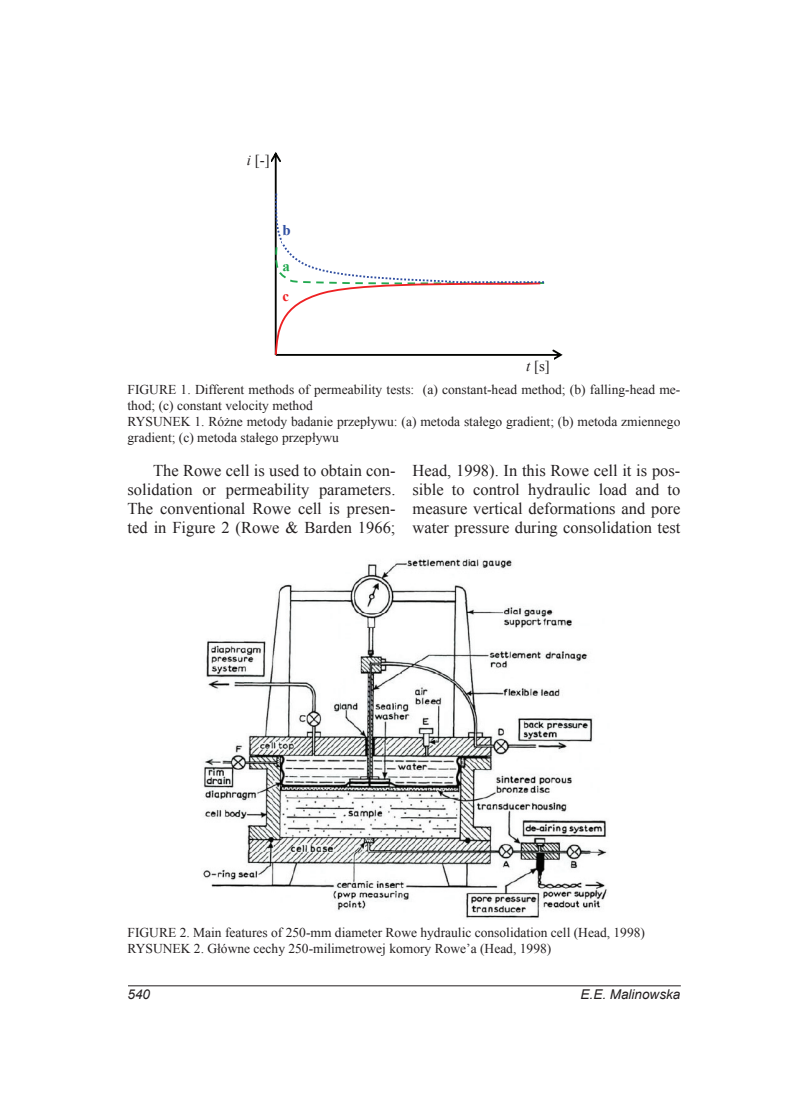
<style>
.page{position:relative;width:808px;height:1106px;background:#fff}
.page>*{position:absolute;margin:0;border:0;box-sizing:border-box;transform-origin:0 0}
.t1{font:16.5px/18.8px "Times New Roman";color:#231f20;text-align:justify}
.t2{font:14.85px "Times New Roman";color:#231f20}
.t3{font:700 14.85px "Times New Roman";color:#22a950}
.t4{font:700 14.85px "Times New Roman";color:#2f4ea1}
.t5{font:700 14.85px "Times New Roman";color:#ee2123}
.t6{font:13.5px/15.8px "Times New Roman";color:#231f20}
.t7{font:italic 13.5px "Arial";color:#231f20}
.s1{font-style:italic}
</style>
<div class="page">
<hr style="left:128px;top:985px;width:553px;height:1px;background:#231f20">
<svg style="left:271px;top:152px;width:292px;height:208px"></svg>
<div style="left:283px;top:221px;width:14px;height:21px;background:#fff"></div>
<div style="left:283px;top:287px;width:12px;height:16px;background:#fff"></div>
<img style="left:203px;top:559px;width:404px;height:359px">
<p class="t2" style="left:247px;top:152px;width:24px"><span class="s1">i</span> [-]</p>
<p class="t4" style="left:283px;top:222px;width:10px">b</p>
<p class="t3" style="left:283px;top:258px;width:9px">a</p>
<p class="t5" style="left:283px;top:288px;width:8px">c</p>
<p class="t2" style="left:526px;top:358px;width:25px"><span class="s1">t</span> [s]</p>
<p class="t6" style="left:128px;top:382px;width:554px">FIGURE 1. Different methods of permeability tests: (a) constant-head method; (b) falling-head me&shy;thod; (c) constant velocity method<br>RYSUNEK 1. Różne metody badanie przepływu: (a) metoda stałego gradient; (b) metoda zmiennego gradient; (c) metoda stałego przepływu</p>
<p class="t1" style="left:128px;top:461px;width:269px;text-indent:26px">The Rowe cell is used to obtain con&shy;solidation or permeability parameters.<br>The conventional Rowe cell is presen&shy;ted in Figure 2 (Rowe &amp; Barden 1966;</p>
<p class="t1" style="left:412px;top:461px;width:269px">Head, 1998). In this Rowe cell it is pos&shy;sible to control hydraulic load and to measure vertical deformations and pore water pressure during consolidation test</p>
<p class="t6" style="left:128px;top:924px;width:519px">FIGURE 2. Main features of 250-mm diameter Rowe hydraulic consolidation cell (Head, 1998)<br>RYSUNEK 2. Główne cechy 250-milimetrowej komory Rowe’a (Head, 1998)</p>
<p class="t7" style="left:128px;top:986px;width:24px">540</p>
<p class="t7" style="left:581px;top:986px;width:101px">E.E. Malinowska</p>
</div>
